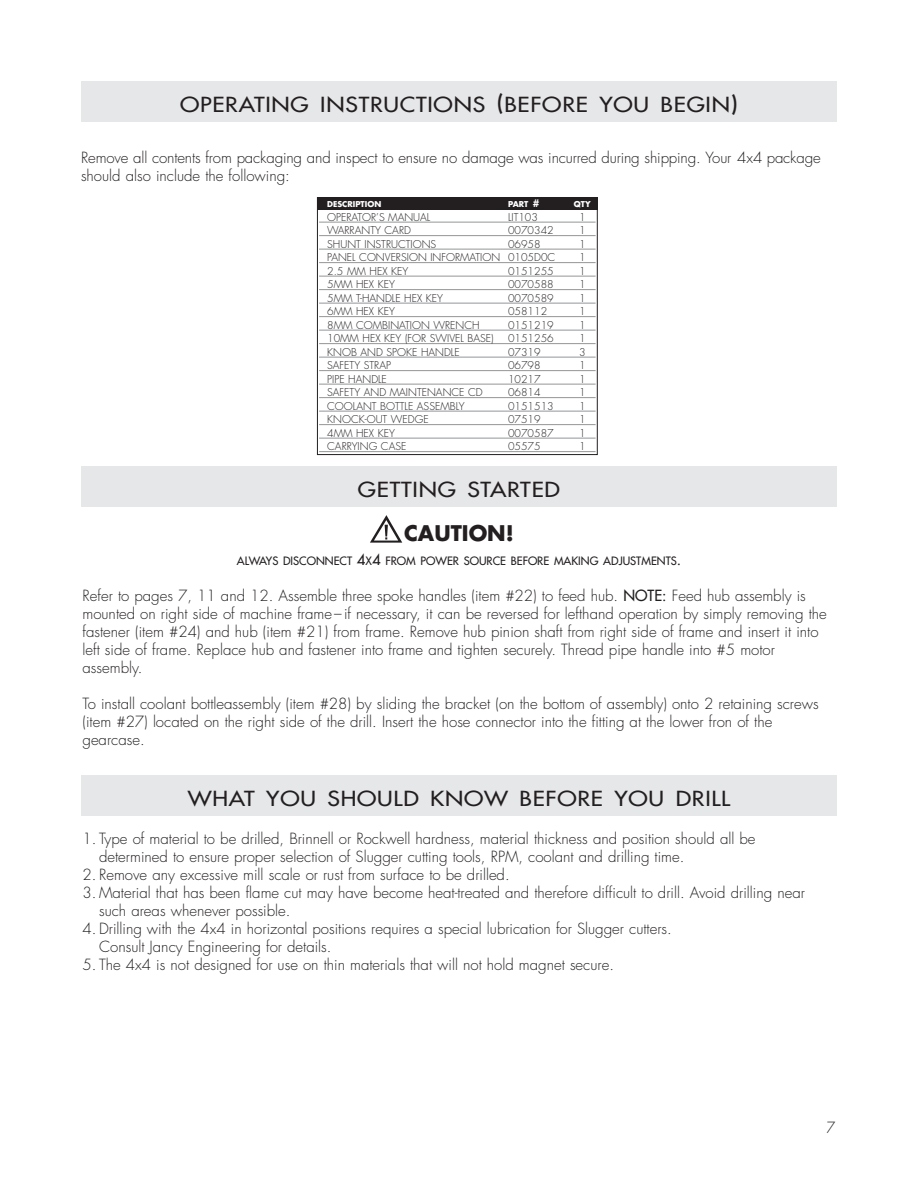
<style>
.page{position:relative;width:918px;height:1188px;background:#fff}
.page>*{position:absolute;margin:0;border:0;box-sizing:border-box;transform-origin:0 0}
.t1{font:700 21px "Futura";color:#231f20}
.t2{font:20.25px "Futura";letter-spacing:.035em;color:#231f20;scale:1.15 1}
.t3{font:300 15px/18px "Futura";color:#231f20}
.t4{font:300 15px "Futura";color:#231f20;scale:.95 1}
.t5{font:11.25px "Futura";color:#231f20}
.t6{font:300 10.5px "Futura";color:#231f20}
.t7{font:700 7.8px "Futura";color:#fff}
.s1{font-size:21px}
.s2{font-size:10.5px}
.s3{font-size:15px}
.s4{font-weight:400}
</style>
<div class="page">
<div style="left:81px;top:81px;width:756px;height:41px;background:#e6e7e9"></div>
<div style="left:317px;top:197px;width:280px;height:13px;background:#231f20"></div>
<hr style="left:319px;top:222px;width:277px;height:1px;background:#939598">
<hr style="left:319px;top:235px;width:277px;height:1px;background:#939598">
<hr style="left:319px;top:249px;width:277px;height:1px;background:#939598">
<hr style="left:319px;top:262px;width:277px;height:1px;background:#939598">
<hr style="left:319px;top:276px;width:277px;height:1px;background:#939598">
<hr style="left:319px;top:289px;width:277px;height:1px;background:#939598">
<hr style="left:319px;top:303px;width:277px;height:1px;background:#939598">
<hr style="left:319px;top:316px;width:277px;height:1px;background:#939598">
<hr style="left:319px;top:330px;width:277px;height:1px;background:#939598">
<hr style="left:319px;top:343px;width:277px;height:1px;background:#939598">
<hr style="left:319px;top:357px;width:277px;height:1px;background:#939598">
<hr style="left:319px;top:370px;width:277px;height:1px;background:#939598">
<hr style="left:319px;top:384px;width:277px;height:1px;background:#939598">
<hr style="left:319px;top:397px;width:277px;height:1px;background:#939598">
<hr style="left:319px;top:411px;width:277px;height:1px;background:#939598">
<hr style="left:319px;top:424px;width:277px;height:1px;background:#939598">
<hr style="left:319px;top:438px;width:277px;height:1px;background:#939598">
<hr style="left:319px;top:451px;width:277px;height:1px;background:#939598">
<div style="left:317px;top:197px;width:280px;height:258px;border:1px solid #231f20"></div>
<div style="left:81px;top:466px;width:756px;height:41px;background:#e6e7e9"></div>
<div style="left:81px;top:775px;width:756px;height:41px;background:#e6e7e9"></div>
<svg style="left:370px;top:515px;width:32px;height:28px"></svg>
<p class="t2" style="left:180px;top:92px;width:487px">OPERATING INSTRUCTIONS <span class="s1">(</span>BEFORE YOU BEGIN<span class="s1">)</span></p>
<p class="t3" style="left:81px;top:149px;width:741px">Remove all contents from packaging and inspect to ensure no damage was incurred during shipping. Your 4x4 package should also include the following:</p>
<p class="t7" style="left:327px;top:199px;width:56px">DESCRIPTION</p>
<p class="t7" style="left:508px;top:199px;width:33px">PART <span class="s2">#</span></p>
<p class="t7" style="left:574px;top:199px;width:18px">QTY</p>
<p class="t6" style="left:319px;top:210px;width:8px">operator</p>
<p class="t6" style="left:376px;top:210px;width:20px">’s manual</p>
<p class="t6" style="left:508px;top:210px;width:31px">LIT103</p>
<p class="t6" style="left:579px;top:210px;width:8px">1</p>
<p class="t6" style="left:319px;top:224px;width:8px">warranty</p>
<p class="t6" style="left:385px;top:224px;width:7px">card</p>
<p class="t6" style="left:508px;top:224px;width:47px">0070342</p>
<p class="t6" style="left:579px;top:224px;width:8px">1</p>
<p class="t6" style="left:319px;top:237px;width:8px">shunt</p>
<p class="t6" style="left:365px;top:237px;width:7px">instructions</p>
<p class="t6" style="left:508px;top:237px;width:34px">06958</p>
<p class="t6" style="left:579px;top:237px;width:8px">1</p>
<p class="t6" style="left:319px;top:251px;width:8px">panel</p>
<p class="t6" style="left:359px;top:251px;width:8px">conversion</p>
<p class="t6" style="left:430px;top:251px;width:7px">information</p>
<p class="t6" style="left:508px;top:251px;width:49px">0105D0C</p>
<p class="t6" style="left:579px;top:251px;width:8px">1</p>
<p class="t6" style="left:327px;top:264px;width:69px">2.5 mm hex key</p>
<p class="t6" style="left:508px;top:264px;width:47px">0151255</p>
<p class="t6" style="left:579px;top:264px;width:8px">1</p>
<p class="t6" style="left:327px;top:278px;width:56px">5mm hex key</p>
<p class="t6" style="left:508px;top:278px;width:47px">0070588</p>
<p class="t6" style="left:579px;top:278px;width:8px">1</p>
<p class="t6" style="left:327px;top:291px;width:43px">5mm t-handle</p>
<p class="t6" style="left:404px;top:291px;width:27px">he x key</p>
<p class="t6" style="left:508px;top:291px;width:47px">0070589</p>
<p class="t6" style="left:579px;top:291px;width:8px">1</p>
<p class="t6" style="left:327px;top:305px;width:56px">6mm hex key</p>
<p class="t6" style="left:508px;top:305px;width:41px">058112</p>
<p class="t6" style="left:579px;top:305px;width:8px">1</p>
<p class="t6" style="left:327px;top:318px;width:37px">8mm combination</p>
<p class="t6" style="left:434px;top:318px;width:8px">wrench</p>
<p class="t6" style="left:508px;top:318px;width:47px">0151219</p>
<p class="t6" style="left:579px;top:318px;width:8px">1</p>
<p class="t6" style="left:327px;top:332px;width:64px">10mm hex key</p>
<p class="t6" style="left:405px;top:332px;width:10px">(for</p>
<p class="t6" style="left:430px;top:332px;width:7px">swivel</p>
<p class="t6" style="left:468px;top:332px;width:7px">base</p>
<p class="t6" style="left:491px;top:332px;width:4px">)</p>
<p class="t6" style="left:508px;top:332px;width:47px">0151256</p>
<p class="t6" style="left:579px;top:332px;width:8px">1</p>
<p class="t6" style="left:319px;top:345px;width:9px">knob</p>
<p class="t6" style="left:361px;top:345px;width:9px">and</p>
<p class="t6" style="left:387px;top:345px;width:7px">spoke</p>
<p class="t6" style="left:421px;top:345px;width:7px">handle</p>
<p class="t6" style="left:508px;top:345px;width:34px">07319</p>
<p class="t6" style="left:579px;top:345px;width:8px">3</p>
<p class="t6" style="left:319px;top:359px;width:7px">safety</p>
<p class="t6" style="left:364px;top:359px;width:6px">strap</p>
<p class="t6" style="left:508px;top:359px;width:34px">06798</p>
<p class="t6" style="left:579px;top:359px;width:8px">1</p>
<p class="t6" style="left:319px;top:372px;width:6px">pipe</p>
<p class="t6" style="left:348px;top:372px;width:7px">handle</p>
<p class="t6" style="left:508px;top:372px;width:34px">10217</p>
<p class="t6" style="left:579px;top:372px;width:8px">1</p>
<p class="t6" style="left:319px;top:386px;width:7px">safety</p>
<p class="t6" style="left:364px;top:386px;width:9px">and</p>
<p class="t6" style="left:390px;top:386px;width:8px">maintenance</p>
<p class="t6" style="left:468px;top:386px;width:6px">cd</p>
<p class="t6" style="left:508px;top:386px;width:34px">06814</p>
<p class="t6" style="left:579px;top:386px;width:8px">1</p>
<p class="t6" style="left:319px;top:399px;width:9px">coolant</p>
<p class="t6" style="left:380px;top:399px;width:7px">bottle</p>
<p class="t6" style="left:417px;top:399px;width:7px">assembly</p>
<p class="t6" style="left:508px;top:399px;width:47px">0151513</p>
<p class="t6" style="left:579px;top:399px;width:8px">1</p>
<p class="t6" style="left:319px;top:413px;width:9px">knock</p>
<p class="t6" style="left:365px;top:413px;width:10px">-out</p>
<p class="t6" style="left:391px;top:413px;width:8px">wedge</p>
<p class="t6" style="left:508px;top:413px;width:34px">07519</p>
<p class="t6" style="left:579px;top:413px;width:8px">1</p>
<p class="t6" style="left:327px;top:426px;width:61px">4mm Hex Key</p>
<p class="t6" style="left:508px;top:426px;width:47px">0070587</p>
<p class="t6" style="left:579px;top:426px;width:8px">1</p>
<p class="t6" style="left:319px;top:440px;width:8px">carrying</p>
<p class="t6" style="left:381px;top:440px;width:7px">case</p>
<p class="t6" style="left:508px;top:440px;width:34px">05575</p>
<p class="t6" style="left:579px;top:440px;width:8px">1</p>
<p class="t2" style="left:358px;top:477px;width:177px">GETTING STARTED</p>
<p class="t1" style="left:404px;top:519px;width:111px">CAUTION!</p>
<p class="t5" style="left:237px;top:554px;width:446px">ALWAYS DISCONNECT <span class="s3">4</span>X<span class="s3">4</span> FROM POWER SOURCE BEFORE MAKING ADJUSTMENTS<span class="s3">.</span></p>
<p class="t3" style="left:82px;top:587px;width:746px">Refer to pages 7, 11 and 12. Assemble three spoke handles (item #22) to feed hub. <span class="s4">NOTE:</span> Feed hub assembly is mounted on right side of machine frame– if necessary, it can be reversed for lefthand operation by simply removing the fastener (item #24) and hub (item #21) from frame. Remove hub pinion shaft from right side of frame and insert it into left side of frame. Replace hub and fastener into frame and tighten securely. Thread pipe handle into #5 motor</p>
<p class="t3" style="left:82px;top:659px;width:61px">assembly.</p>
<p class="t3" style="left:82px;top:695px;width:738px">To install coolant bottleassembly (item #28) by sliding the bracket (on the bottom of assembly) onto 2 retaining screws (item #27) located on the right side of the drill. Insert the hose connector into the fitting at the lower fron of the gearcase.</p>
<p class="t2" style="left:188px;top:786px;width:473px">WHAT YOU SHOULD KNOW BEFORE YOU DRILL</p>
<p class="t3" style="left:82px;top:830px;width:675px">1. Type of material to be drilled, Brinnell or Rockwell hardness, material thickness and position should all be</p>
<p class="t3" style="left:99px;top:848px;width:587px">determined to ensure proper selection of Slugger cutting tools, RPM, coolant and drilling time.</p>
<p class="t3" style="left:82px;top:866px;width:429px">2. Remove any excessive mill scale or rust from surface to be drilled.</p>
<p class="t3" style="left:99px;top:884px;width:707px;text-indent:-17px">3. Material that has been flame cut may have become heat-treated and therefore difficult to drill. Avoid drilling near such areas whenever possible.</p>
<p class="t3" style="left:82px;top:920px;width:591px">4. Drilling with the 4x4 in horizontal positions requires a special lubrication for Slugger cutters.</p>
<p class="t3" style="left:99px;top:938px;width:234px">Consult Jancy Engineering for details.</p>
<p class="t3" style="left:82px;top:956px;width:533px">5. The 4x4 is not designed for use on thin materials that will not hold magnet secure.</p>
<p class="t4" style="left:827px;top:1119px;width:11px">7</p>
</div>
